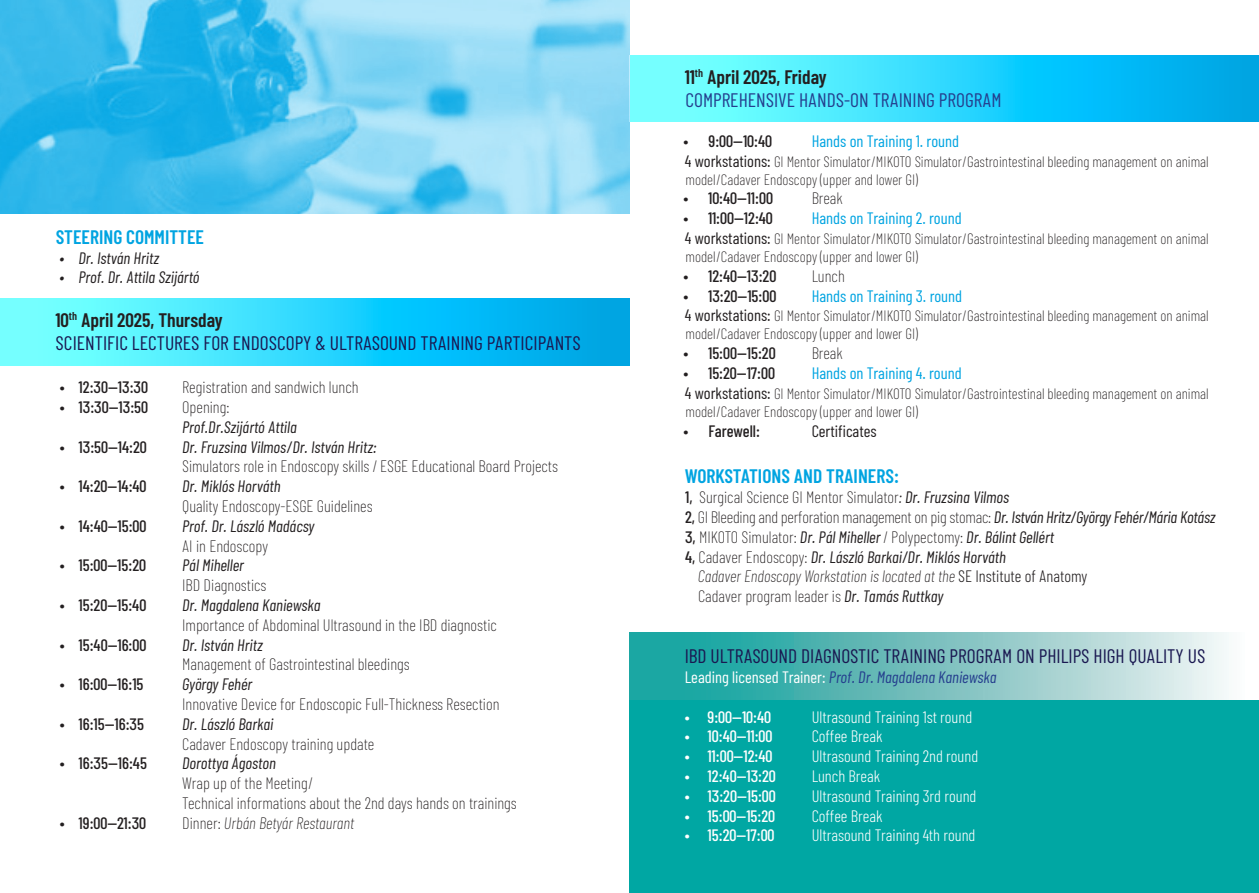
<style>
.page{position:relative;width:1259px;height:893px;background:#fff}
.page>*{position:absolute;margin:0;border:0;box-sizing:border-box;transform-origin:0 0}
.t1{font:19.5px "Barlow Condensed";color:#1a1851}
.t2{font:19.5px/23.4px "Barlow Condensed";color:#253f8e}
.t3{font:600 19.5px "Barlow Condensed";color:#00a4e1}
.t4{font:600 19.5px "Barlow Condensed";color:#231f20}
.t5{font:200 16.5px/19.8px "Barlow Condensed";color:#231f20}
.t6{font:500 16.5px "Barlow Condensed";color:#231f20}
.t7{font:italic 16.5px/19.8px "Barlow Condensed";color:#231f20}
.t8{font:300 16.5px "Barlow Condensed";color:#fff}
.t9{font:500 16.5px "Barlow Condensed";color:#fff}
.t10{font:italic 200 16.5px "Barlow Condensed";color:#231f20}
.t11{font:16.5px "Barlow Condensed";color:#00a4e1}
.t12{font:italic 16.5px "Barlow Condensed";color:#253f8e}
.t13{font:16.5px "Barlow Condensed";color:#231f20}
.t14{font:200 15px/18px "Barlow Condensed";color:#231f20}
.s1{font-weight:200;font-style:normal}
.s2{font-weight:400;font-style:italic}
.s3{font-style:normal}
.s4{font-weight:600;color:#231f20}
.s5{font-weight:400;font-size:16.5px}
.s6{font-weight:500}
.s7{font-weight:300;font-style:italic}
.s8{font-weight:500;font-style:normal}
.s9{font-weight:300;font-style:normal}
.s10{font-style:normal;color:#fff}
</style>
<div class="page">
<div style="left:629px;top:633px;width:630px;height:260px;background:#00a7a3"></div>
<svg style="left:0;top:299px;width:629px;height:66px"></svg>
<svg style="left:629px;top:55px;width:630px;height:67px"></svg>
<svg style="left:629px;top:633px;width:630px;height:66px"></svg>
<svg style="left:0;top:0;width:629px;height:214px"></svg>
<p class="t3" style="left:56px;top:225px;width:150px">STEERING COMMITTEE</p>
<p class="t7" style="left:59px;top:247px;width:101px">• Dr. István Hritz</p>
<p class="t7" style="left:59px;top:267px;width:142px">• Prof. Dr. Attila Szijártó</p>
<p class="t4" style="left:55px;top:307px;width:169px">10<sup>th</sup> April 2025, Thursday</p>
<p class="t1" style="left:56px;top:331px;width:527px">SCIENTIFIC LECTURES FOR ENDOSCOPY &amp; ULTRASOUND TRAINING PARTICIPANTS</p>
<p class="t6" style="left:60px;top:377px;width:90px">• 12:30--13:30</p>
<p class="t5" style="left:182px;top:377px;width:178px">Registration and sandwich lunch</p>
<p class="t6" style="left:60px;top:397px;width:90px">• 13:30--13:50</p>
<p class="t7" style="left:182px;top:397px;width:116px"><span class="s1">Opening:<br></span>Prof.Dr.Szijártó Attila</p>
<p class="t6" style="left:60px;top:436px;width:89px">• 13:50--14:20</p>
<p class="t5" style="left:182px;top:436px;width:377px"><span class="s2">Dr. Fruzsina Vilmos/Dr. István Hritz:<br></span>Simulators role in Endoscopy skills / ESGE Educational Board Projects</p>
<p class="t6" style="left:60px;top:476px;width:88px">• 14:20--14:40</p>
<p class="t5" style="left:182px;top:476px;width:192px"><span class="s2">Dr. Miklós Horváth<br></span>Quality Endoscopy-ESGE Guidelines</p>
<p class="t6" style="left:60px;top:516px;width:88px">• 14:40--15:00</p>
<p class="t7" style="left:182px;top:516px;width:134px">Prof. Dr. László Madácsy<br><span class="s1">AI in Endoscopy</span></p>
<p class="t6" style="left:60px;top:555px;width:88px">• 15:00--15:20</p>
<p class="t5" style="left:182px;top:555px;width:86px"><span class="s2">Pál Miheller<br></span>IBD Diagnostics</p>
<p class="t6" style="left:60px;top:595px;width:88px">• 15:20--15:40</p>
<p class="t5" style="left:182px;top:595px;width:316px"><span class="s2">Dr. Magdalena Kaniewska<br></span>Importance of Abdominal Ultrasound in the IBD diagnostic</p>
<p class="t6" style="left:60px;top:634px;width:88px">• 15:40--16:00</p>
<p class="t5" style="left:182px;top:634px;width:229px"><span class="s2">Dr. István Hritz<br></span>Management of Gastrointestinal bleedings</p>
<p class="t6" style="left:60px;top:674px;width:85px">• 16:00--16:15</p>
<p class="t5" style="left:182px;top:674px;width:319px"><span class="s2">György Fehér<br></span>Innovative Device for Endoscopic Full-Thickness Resection</p>
<p class="t6" style="left:60px;top:714px;width:86px">• 16:15--16:35</p>
<p class="t5" style="left:182px;top:714px;width:194px"><span class="s2">Dr. László Barkai<br></span>Cadaver Endoscopy training update</p>
<p class="t6" style="left:60px;top:753px;width:89px">• 16:35--16:45</p>
<p class="t5" style="left:182px;top:753px;width:336px"><span class="s2">Dorottya Ágoston<br></span>Wrap up of the Meeting/<br>Technical informations about the 2nd days hands on trainings</p>
<p class="t6" style="left:60px;top:813px;width:88px">• 19:00--21:30</p>
<p class="t10" style="left:182px;top:813px;width:173px"><span class="s3">Dinner:</span> Urbán Betyár Restaurant</p>
<p class="t2" style="left:685px;top:65px;width:318px"><span class="s4">11</span><sup>th</sup> <span class="s4">April 2025, Friday<br></span>COMPREHENSIVE HANDS-ON TRAINING PROGRAM</p>
<p class="t6" style="left:683px;top:131px;width:90px">• 9:00--10:40</p>
<p class="t11" style="left:811px;top:131px;width:149px">Hands on Training 1. round</p>
<p class="t14" style="left:685px;top:152px;width:525px"><span class="s5">4 workstations:</span> GI Mentor Simulator/MIKOTO Simulator/Gastrointestinal bleeding management on animal model/Cadaver Endoscopy (upper and lower GI)</p>
<p class="t6" style="left:683px;top:188px;width:91px">• 10:40--11:00</p>
<p class="t5" style="left:811px;top:188px;width:33px">Break</p>
<p class="t6" style="left:683px;top:208px;width:91px">• 11:00--12:40</p>
<p class="t11" style="left:811px;top:208px;width:152px">Hands on Training 2. round</p>
<p class="t14" style="left:685px;top:229px;width:525px"><span class="s5">4 workstations:</span> GI Mentor Simulator/MIKOTO Simulator/Gastrointestinal bleeding management on animal model/Cadaver Endoscopy (upper and lower GI)</p>
<p class="t6" style="left:683px;top:266px;width:94px">• 12:40--13:20</p>
<p class="t5" style="left:811px;top:265px;width:35px">Lunch</p>
<p class="t6" style="left:683px;top:285px;width:94px">• 13:20--15:00</p>
<p class="t11" style="left:811px;top:285px;width:152px">Hands on Training 3. round</p>
<p class="t14" style="left:685px;top:307px;width:525px"><span class="s5">4 workstations:</span> GI Mentor Simulator/MIKOTO Simulator/Gastrointestinal bleeding management on animal model/Cadaver Endoscopy (upper and lower GI)</p>
<p class="t6" style="left:683px;top:343px;width:94px">• 15:00--15:20</p>
<p class="t5" style="left:811px;top:343px;width:33px">Break</p>
<p class="t6" style="left:683px;top:363px;width:93px">• 15:20--17:00</p>
<p class="t11" style="left:811px;top:363px;width:151px">Hands on Training 4. round</p>
<p class="t14" style="left:685px;top:384px;width:525px"><span class="s5">4 workstations:</span> GI Mentor Simulator/MIKOTO Simulator/Gastrointestinal bleeding management on animal model/Cadaver Endoscopy (upper and lower GI)</p>
<p class="t6" style="left:683px;top:420px;width:78px">• Farewell:</p>
<p class="t13" style="left:811px;top:420px;width:67px">Certificates</p>
<p class="t3" style="left:685px;top:464px;width:216px">WORKSTATIONS AND TRAINERS:</p>
<p class="t5" style="left:685px;top:487px;width:325px"><span class="s6">1,</span> Surgical Science GI Mentor Simulator<span class="s7">:</span> <span class="s2">Dr. Fruzsina Vilmos</span></p>
<p class="t5" style="left:685px;top:507px;width:532px"><span class="s6">2,</span> GI Bleeding and perforation management on pig stomac: <span class="s2">Dr. István Hritz/György Fehér/Mária Kotász</span></p>
<p class="t7" style="left:685px;top:526px;width:370px"><span class="s8">3,</span> <span class="s1">MIKOTO Simulator:</span> Dr. Pál Miheller <span class="s1">/ Polypectomy:</span> Dr. Bálint Gellért</p>
<p class="t7" style="left:685px;top:546px;width:322px"><span class="s8">4,</span> <span class="s1">Cadaver Endoscopy:</span> Dr. László Barkai/Dr. Miklós Horváth</p>
<p class="t10" style="left:698px;top:566px;width:391px">Cadaver Endoscopy Workstation is located at the <span class="s9">SE Institute of Anatomy</span></p>
<p class="t5" style="left:698px;top:586px;width:247px">Cadaver program leader is <span class="s2">Dr. Tamás Ruttkay</span></p>
<p class="t1" style="left:685px;top:644px;width:522px">IBD ULTRASOUND DIAGNOSTIC TRAINING PROGRAM ON PHILIPS HIGH QUALITY US</p>
<p class="t12" style="left:685px;top:667px;width:313px"><span class="s10">Leading licensed Trainer:</span> Prof. Dr. Magdalena Kaniewska</p>
<p class="t9" style="left:685px;top:706px;width:88px">• 9:00--10:40</p>
<p class="t8" style="left:811px;top:706px;width:162px">Ultrasound Training 1st round</p>
<p class="t9" style="left:685px;top:726px;width:89px">• 10:40--11:00</p>
<p class="t8" style="left:811px;top:726px;width:72px">Coffee Break</p>
<p class="t9" style="left:685px;top:746px;width:89px">• 11:00--12:40</p>
<p class="t8" style="left:811px;top:746px;width:168px">Ultrasound Training 2nd round</p>
<p class="t9" style="left:685px;top:766px;width:93px">• 12:40--13:20</p>
<p class="t8" style="left:811px;top:766px;width:70px">Lunch Break</p>
<p class="t9" style="left:685px;top:786px;width:93px">• 13:20--15:00</p>
<p class="t8" style="left:811px;top:786px;width:166px">Ultrasound Training 3rd round</p>
<p class="t9" style="left:685px;top:805px;width:92px">• 15:00--15:20</p>
<p class="t8" style="left:811px;top:805px;width:72px">Coffee Break</p>
<p class="t9" style="left:685px;top:825px;width:91px">• 15:20--17:00</p>
<p class="t8" style="left:811px;top:825px;width:165px">Ultrasound Training 4th round</p>
</div>
